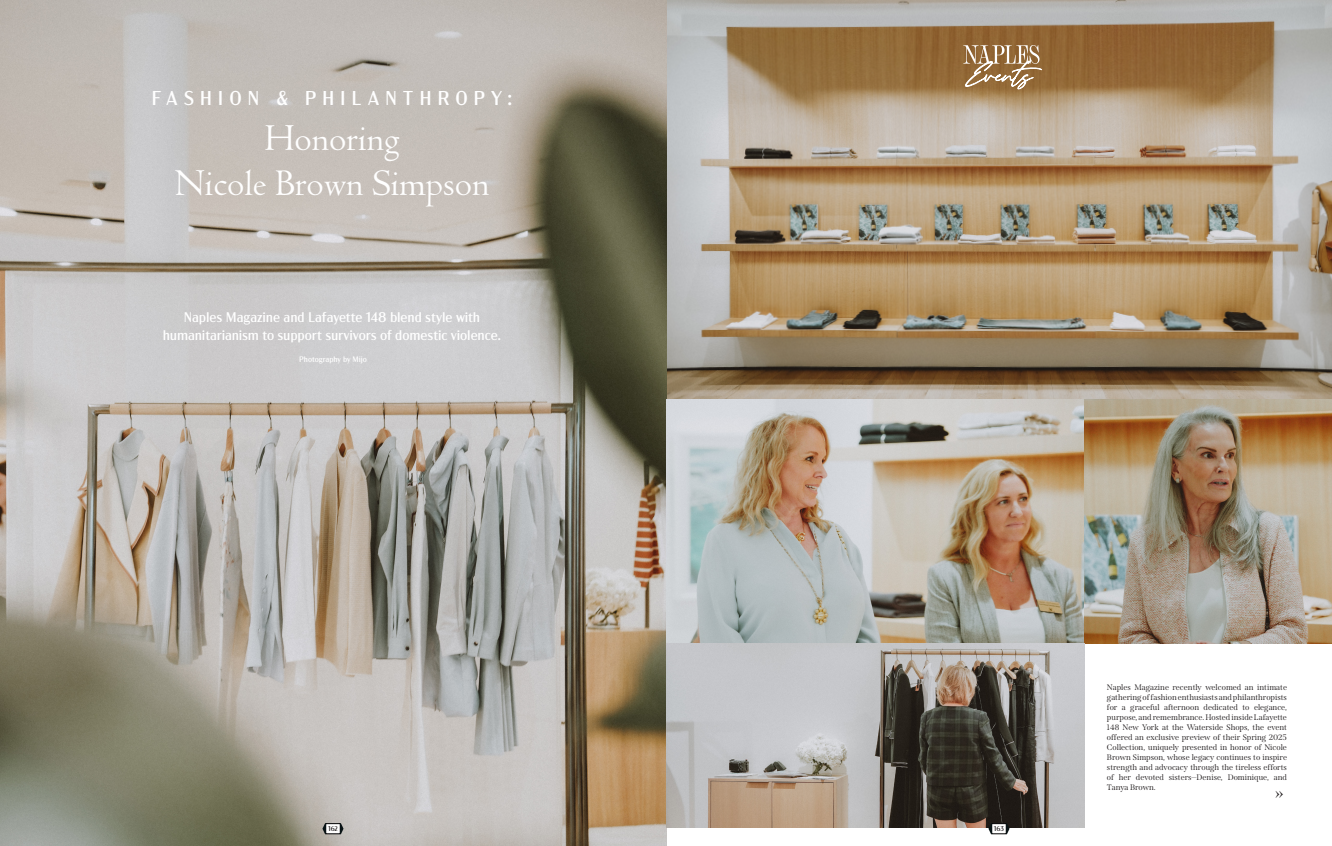
<style>
.page{position:relative;width:1332px;height:846px;background:#fff}
.page>*{position:absolute;margin:0;border:0;box-sizing:border-box;transform-origin:0 0}
.t1{font:40px/45px "LTC Metropolitan Pro";color:#fff;text-align:center}
.t2{font:20px "Acme Gothic";letter-spacing:.285em;color:#fff}
.t3{font:16px "Chapman";color:#231f20}
.t4{font:14px/18px "Acme Gothic";letter-spacing:-.01em;color:#fff;text-align:center}
.t5{font:8px/10px "Span";color:#231f20;text-align:justify}
.t6{font:8px "Acme Gothic";color:#fff}
.t7{font:7px "Acme Gothic";letter-spacing:-.01em;color:#231f20}
</style>
<div class="page">
<img style="left:666px;top:0;width:666px;height:643px">
<img style="left:0;top:0;width:666px;height:846px">
<svg style="left:962px;top:45px;width:80px;height:46px;background:#aa8962"></svg>
<img style="left:666px;top:643px;width:418px;height:185px">
<div style="left:325px;top:823px;width:16px;height:11px;background:#fff;border:1px solid #000001"></div>
<div style="left:991px;top:823px;width:16px;height:11px;background:#fff;border:1px solid #000001"></div>
<svg style="left:322px;top:823px;width:4px;height:11px"></svg>
<svg style="left:988px;top:823px;width:4px;height:11px"></svg>
<svg style="left:340px;top:823px;width:4px;height:11px"></svg>
<svg style="left:1006px;top:823px;width:4px;height:11px"></svg>
<h2 class="t2" style="left:152px;top:84px;width:363px">FASHION &amp; PHILANTHROPY:</h2>
<h1 class="t1" style="left:175px;top:117px;width:316px">Honoring<br>Nicole Brown Simpson</h1>
<h3 class="t4" style="left:163px;top:307px;width:340px">Naples Magazine and Lafayette 148 blend style with humanitarianism to support survivors of domestic violence.</h3>
<p class="t6" style="left:299px;top:353px;width:69px">Photography by Mijo</p>
<p class="t7" style="left:328px;top:824px;width:11px">162</p>
<p class="t7" style="left:994px;top:824px;width:12px">163</p>
<p class="t5" style="left:1107px;top:682px;width:182px">Naples Magazine recently welcomed an intimate gathering of fashion enthusiasts and philanthropists for a graceful afternoon dedicated to elegance, purpose, and remembrance. Hosted inside Lafayette 148 New York at the Waterside Shops, the event offered an exclusive preview of their Spring 2025<br>Collection, uniquely presented in honor of Nicole Brown Simpson, whose legacy continues to inspire strength and advocacy through the tireless efforts of her devoted sisters—Denise, Dominique, and Tanya Brown.</p>
<h3 class="t3" style="left:1275px;top:783px;width:11px">»</h3>
</div>
